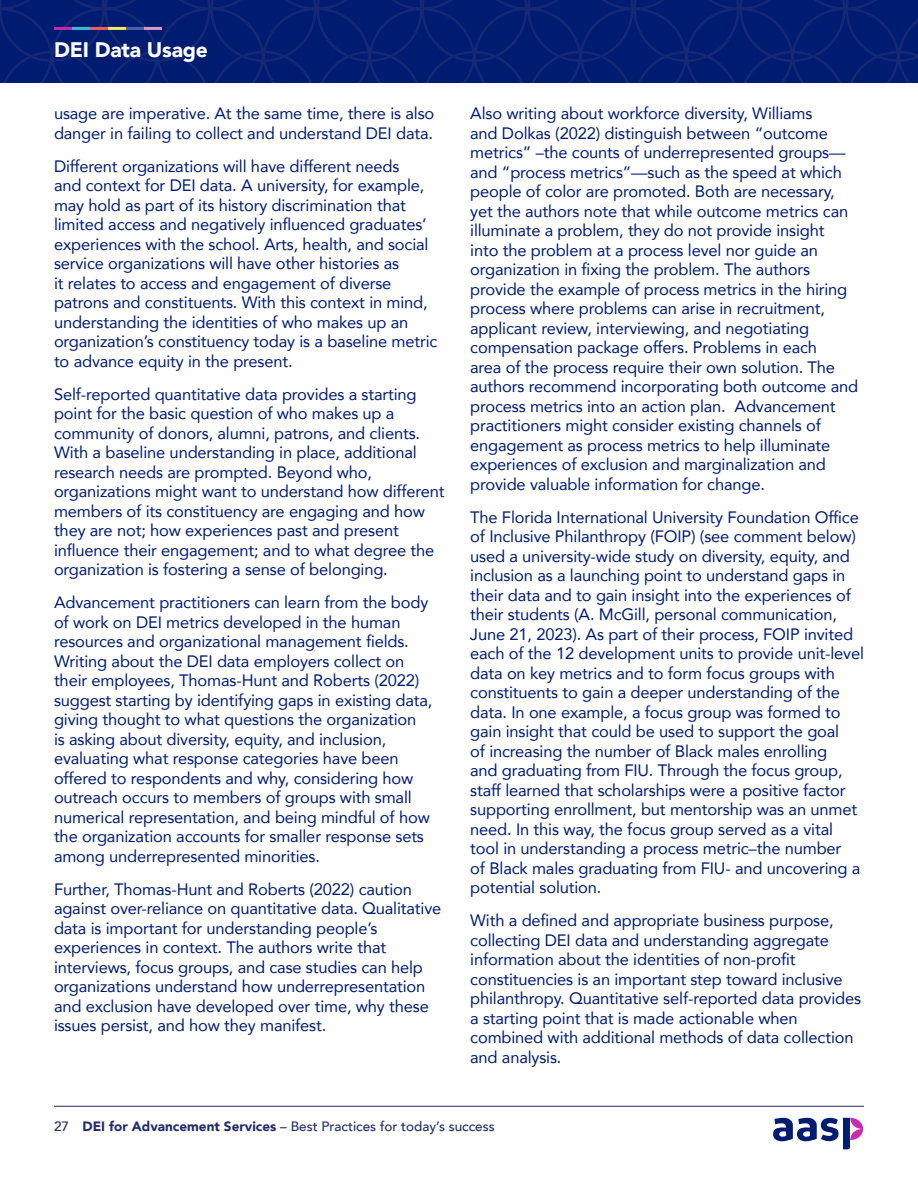
<style>
.page{position:relative;width:918px;height:1188px;background:#fff}
.page>*{position:absolute;margin:0;border:0;box-sizing:border-box;transform-origin:0 0}
.t1{font:900 21px "Avenir";letter-spacing:-.01em;color:#fff}
.t2{font:16.5px/19.5px "Avenir";letter-spacing:-.01em;color:#001c71}
.t3{font:500 13.5px "Avenir";color:#222c6a}
.s1{font-weight:900}
</style>
<div class="page">
<svg style="left:0;top:0;width:918px;height:83px;fill:#001c71"></svg>
<hr style="left:54px;top:1106px;width:810px;height:1px;background:#222c6a">
<svg style="left:773px;top:1118px;width:90px;height:31px"></svg>
<hr style="left:54px;top:27px;width:18px;height:3px;background:#ca29b0">
<hr style="left:108px;top:27px;width:18px;height:3px;background:#efeb5b">
<hr style="left:72px;top:27px;width:18px;height:3px;background:#33c0cd">
<hr style="left:126px;top:27px;width:18px;height:3px;background:#4a60ac">
<hr style="left:90px;top:27px;width:18px;height:3px;background:#f15b5f">
<hr style="left:144px;top:27px;width:18px;height:3px;background:#de96c1">
<p class="t1" style="left:54px;top:32px;width:155px">DEI Data Usage</p>
<p class="t2" style="left:54px;top:103px;width:382px">usage are imperative. At the same time, there is also danger in failing to collect and understand DEI data.</p>
<p class="t2" style="left:54px;top:156px;width:385px">Different organizations will have different needs<br>and context for DEI data. A university, for example, may hold as part of its history discrimination that limited access and negatively influenced graduates’ experiences with the school. Arts, health, and social service organizations will have other histories as<br>it relates to access and engagement of diverse patrons and constituents. With this context in mind, understanding the identities of who makes up an organization’s constituency today is a baseline metric to advance equity in the present.</p>
<p class="t2" style="left:54px;top:384px;width:392px">Self-reported quantitative data provides a starting point for the basic question of who makes up a community of donors, alumni, patrons, and clients.<br>With a baseline understanding in place, additional research needs are prompted. Beyond who, organizations might want to understand how different members of its constituency are engaging and how they are not; how experiences past and present influence their engagement; and to what degree the organization is fostering a sense of belonging.</p>
<p class="t2" style="left:54px;top:592px;width:380px">Advancement practitioners can learn from the body of work on DEI metrics developed in the human resources and organizational management fields.<br>Writing about the DEI data employers collect on their employees, Thomas-Hunt and Roberts (2022) suggest starting by identifying gaps in existing data, giving thought to what questions the organization<br>is asking about diversity, equity, and inclusion, evaluating what response categories have been offered to respondents and why, considering how outreach occurs to members of groups with small numerical representation, and being mindful of how the organization accounts for smaller response sets among underrepresented minorities.</p>
<p class="t2" style="left:54px;top:879px;width:389px">Further, Thomas-Hunt and Roberts (2022) caution against over-reliance on quantitative data. Qualitative data is important for understanding people’s experiences in context. The authors write that interviews, focus groups, and case studies can help organizations understand how underrepresentation and exclusion have developed over time, why these issues persist, and how they manifest.</p>
<p class="t2" style="left:470px;top:103px;width:389px">Also writing about workforce diversity, Williams<br>and Dolkas (2022) distinguish between “outcome metrics” –the counts of underrepresented groups— and “process metrics”—such as the speed at which people of color are promoted. Both are necessary, yet the authors note that while outcome metrics can illuminate a problem, they do not provide insight<br>into the problem at a process level nor guide an organization in fixing the problem. The authors provide the example of process metrics in the hiring process where problems can arise in recruitment, applicant review, interviewing, and negotiating compensation package offers. Problems in each<br>area of the process require their own solution. The authors recommend incorporating both outcome and process metrics into an action plan. Advancement practitioners might consider existing channels of engagement as process metrics to help illuminate experiences of exclusion and marginalization and provide valuable information for change.</p>
<p class="t2" style="left:470px;top:507px;width:395px">The Florida International University Foundation Office of Inclusive Philanthropy (FOIP) (see comment below) used a university-wide study on diversity, equity, and inclusion as a launching point to understand gaps in their data and to gain insight into the experiences of their students (A. McGill, personal communication, June 21, 2023). As part of their process, FOIP invited each of the 12 development units to provide unit-level data on key metrics and to form focus groups with constituents to gain a deeper understanding of the data. In one example, a focus group was formed to gain insight that could be used to support the goal<br>of increasing the number of Black males enrolling<br>and graduating from FIU. Through the focus group, staff learned that scholarships were a positive factor supporting enrollment, but mentorship was an unmet need. In this way, the focus group served as a vital tool in understanding a process metric–the number<br>of Black males graduating from FIU- and uncovering a potential solution.</p>
<p class="t2" style="left:470px;top:910px;width:392px">With a defined and appropriate business purpose, collecting DEI data and understanding aggregate information about the identities of non-profit constituencies is an important step toward inclusive philanthropy. Quantitative self-reported data provides a starting point that is made actionable when combined with additional methods of data collection and analysis.</p>
<p class="t3" style="left:54px;top:1115px;width:442px">27 <span class="s1">DEI for Advancement Services</span> – Best Practices for today’s success</p>
</div>
